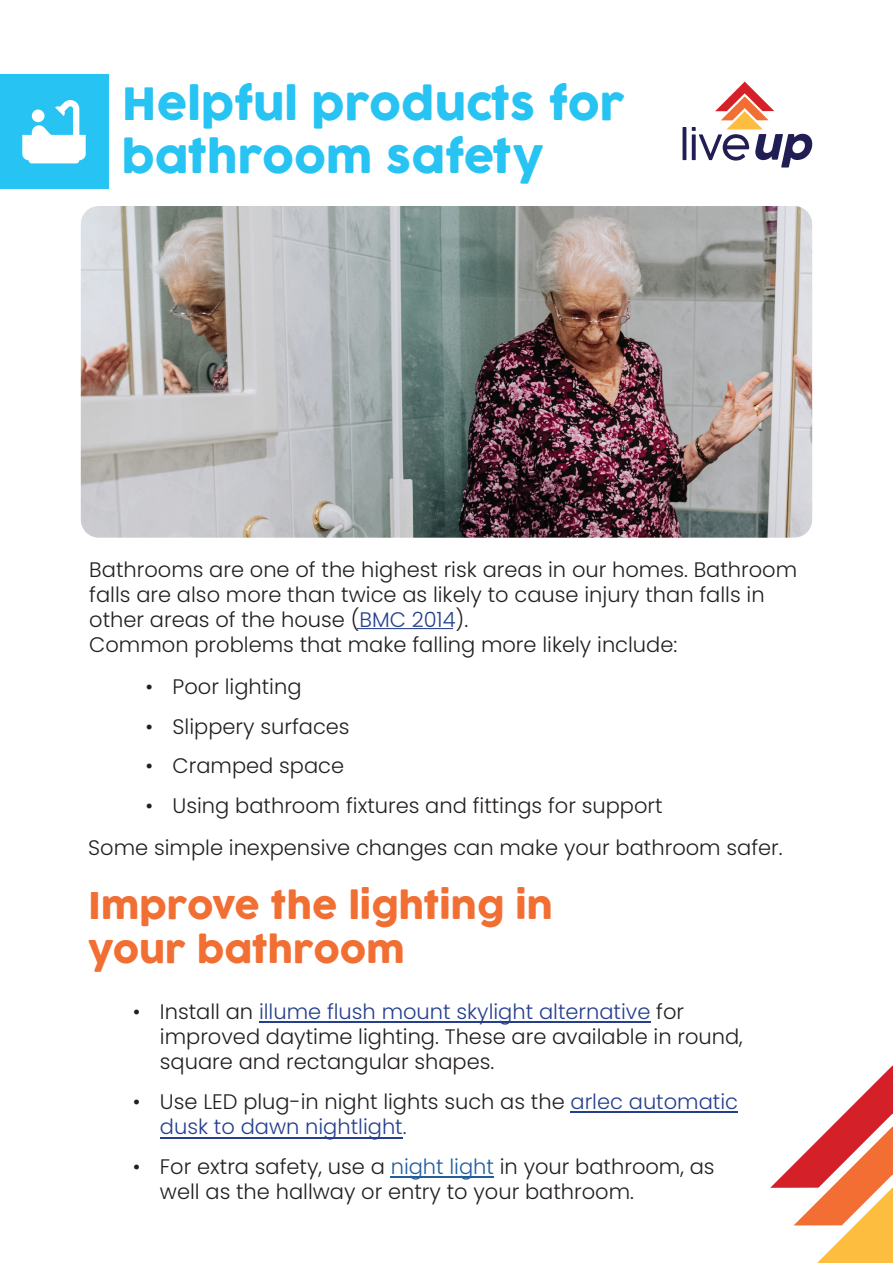
<style>
.page{position:relative;width:893px;height:1263px;background:#fff}
.page>*{position:absolute;margin:0;border:0;box-sizing:border-box;transform-origin:0 0}
.t1{font:43.5px/52.2px "Cocogoose";color:#27c3f3}
.t2{font:36px/43.2px "Cocogoose";color:#f26f33}
.t3{font:300 21px/25.2px "Poppins";color:#231f20}
.t4{font:300 21px/25.2px "Poppins";color:#253f8e}
.s1{color:#253f8e}
.s2{color:#231f20}
.s3{color:#215e9e}
</style>
<div class="page">
<hr style="left:357px;top:628px;width:96px;height:1px;background:#253f8e">
<svg style="left:682px;top:127px;width:4px;height:33px"></svg>
<svg style="left:692px;top:82px;width:120px;height:86px"></svg>
<svg style="left:770px;top:1065px;width:123px;height:198px"></svg>
<div style="left:0;top:75px;width:108px;height:114px;background:#27c3f3"></div>
<hr style="left:391px;top:1177px;width:103px;height:1px;background:#215e9e">
<hr style="left:160px;top:1137px;width:243px;height:1px;background:#253f8e">
<hr style="left:570px;top:1112px;width:168px;height:1px;background:#253f8e">
<hr style="left:259px;top:1022px;width:391px;height:1px;background:#253f8e">
<img style="left:81px;top:206px;width:731px;height:332px">
<svg style="left:22px;top:100px;width:64px;height:63px"></svg>
<div style="left:32px;top:110px;width:12px;height:12px;background:#fff;border-radius:50%"></div>
<h1 class="t1" style="left:122px;top:80px;width:504px">Helpful products for bathroom safety</h1>
<p class="t3" style="left:89px;top:557px;width:709px">Bathrooms are one of the highest risk areas in our homes. Bathroom falls are also more than twice as likely to cause injury than falls in other areas of the house (<span class="s1">BMC 2014</span>).<br>Common problems that make falling more likely include:</p>
<p class="t3" style="left:146px;top:674px;width:158px">• Poor lighting</p>
<p class="t3" style="left:146px;top:714px;width:206px">• Slippery surfaces</p>
<p class="t3" style="left:146px;top:753px;width:200px">• Cramped space</p>
<p class="t3" style="left:146px;top:793px;width:519px">• Using bathroom fixtures and fittings for support</p>
<p class="t3" style="left:88px;top:835px;width:696px">Some simple inexpensive changes can make your bathroom safer.</p>
<h2 class="t2" style="left:88px;top:886px;width:466px">Improve the lighting in your bathroom</h2>
<p class="t3" style="left:160px;top:999px;width:584px;text-indent:-27px">• Install an <span class="s1">illume flush mount skylight alternative</span> for improved daytime lighting. These are available in round, square and rectangular shapes.</p>
<p class="t4" style="left:160px;top:1089px;width:580px;text-indent:-27px"><span class="s2">• Use LED plug-in night lights such as the</span> arlec automatic dusk to dawn nightlight.</p>
<p class="t3" style="left:160px;top:1154px;width:556px;text-indent:-27px">• For extra safety, use a <span class="s3">night light</span> in your bathroom, as well as the hallway or entry to your bathroom.</p>
</div>
